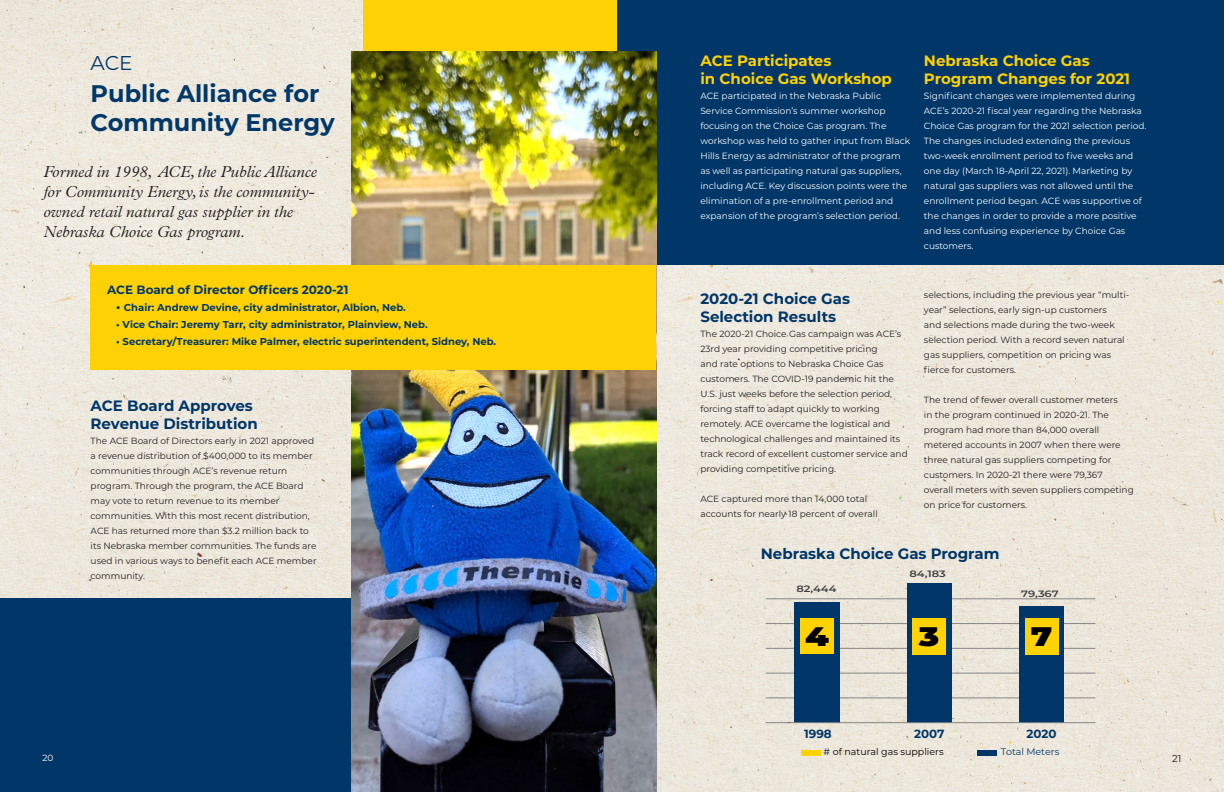
<style>
.page{position:relative;width:1224px;height:792px;background:#fff}
.page>*{position:absolute;margin:0;border:0;box-sizing:border-box;transform-origin:0 0}
.t1{font:900 26.8px "Montserrat";color:#000;scale:1.24 1}
.Title_7{font:700 24px "Montserrat";color:#003869}
.Title_3{font:20px "Montserrat";color:#003668}
.Sub_Header_1{font:italic 300 16px/20px "Plantin MT Pro";color:#231f20}
.Sub_Title_1_Right{font:700 15px/18px "Montserrat";color:#003668}
.Sub_Title_1_Right-2{font:700 15px/18px "Montserrat";color:#ffd100}
.Title_3-2{font:700 12px "Montserrat";color:#003668}
.t2{font:700 11.9px "Montserrat";color:#003768}
.Title_3-3{font:700 10px "Montserrat";color:#003668}
.Body_Text_Right{font:10px "Montserrat";color:#231f20}
.t3{font:9.5px "Montserrat";color:#000}
.t4{font:9.5px "Montserrat";letter-spacing:-.005em;color:#003768}
.t5{font:600 9.2px "Montserrat";letter-spacing:-.005em;color:#404040;scale:1.24 1}
.Body_Text{font:9px/15px "Montserrat";color:#231f20}
.Body_Text-2{font:9px/15px "Montserrat";color:#fff}
.t6{font:8.3px "Montserrat";color:#595959;scale:1.24 1}
.s1{font-size:12px}
</style>
<div class="page">
<img style="left:0;top:0;width:1224px;height:792px">
<div style="left:363px;top:0;width:254px;height:472px;background:#fed105"></div>
<div style="left:617px;top:0;width:607px;height:265px;background:#003668"></div>
<div style="left:0;top:598px;width:656px;height:194px;background:#003668"></div>
<img style="left:352px;top:51px;width:304px;height:741px">
<div style="left:91px;top:265px;width:565px;height:105px;background:#fed105"></div>
<hr style="left:766px;top:698px;width:329px;height:1px;background:#868686">
<hr style="left:766px;top:673px;width:329px;height:1px;background:#868686">
<hr style="left:766px;top:648px;width:329px;height:1px;background:#868686">
<hr style="left:766px;top:623px;width:329px;height:1px;background:#868686">
<hr style="left:766px;top:598px;width:329px;height:1px;background:#868686">
<div style="left:795px;top:602px;width:45px;height:121px;background:#003768"></div>
<div style="left:907px;top:583px;width:45px;height:140px;background:#003768"></div>
<div style="left:1019px;top:607px;width:45px;height:116px;background:#003768"></div>
<hr style="left:766px;top:722px;width:329px;height:1px;background:#868686">
<div style="left:800px;top:618px;width:34px;height:35px;background:#ffd200"></div>
<div style="left:912px;top:618px;width:34px;height:37px;background:#ffd200"></div>
<div style="left:1025px;top:618px;width:34px;height:37px;background:#ffd200"></div>
<div style="left:978px;top:750px;width:19px;height:6px;background:#003768"></div>
<div style="left:801px;top:750px;width:20px;height:6px;background:#ffd200"></div>
<p class="Title_3" style="left:91px;top:50px;width:43px">ACE</p>
<p class="Sub_Title_1_Right-2" style="left:700px;top:50px;width:193px">ACE Participates<br>in Choice Gas Workshop</p>
<p class="Body_Text-2" style="left:700px;top:88px;width:211px">ACE participated in the Nebraska Public Service Commission’s summer workshop focusing on the Choice Gas program. The workshop was held to gather input from Black Hills Energy as administrator of the program as well as participating natural gas suppliers, including ACE. Key discussion points were the elimination of a pre-enrollment period and expansion of the program’s selection period.</p>
<p class="Title_7" style="left:91px;top:76px;width:230px">Public Alliance for</p>
<p class="Title_7" style="left:91px;top:105px;width:246px">Community Energy</p>
<p class="Sub_Header_1" style="left:43px;top:162px;width:275px">Formed in 1998, ACE, the Public Alliance for Community Energy, is the community&shy;owned retail natural gas supplier in the Nebraska Choice Gas program.</p>
<p class="Sub_Title_1_Right-2" style="left:924px;top:50px;width:208px">Nebraska Choice Gas<br>Program Changes for 2021</p>
<p class="Body_Text-2" style="left:924px;top:88px;width:224px">Significant changes were implemented during ACE’s 2020-21 fiscal year regarding the Nebraska Choice Gas program for the 2021 selection period.<br>The changes included extending the previous two-week enrollment period to five weeks and one day (March 18-April 22, 2021). Marketing by natural gas suppliers was not allowed until the enrollment period began. ACE was supportive of the changes in order to provide a more positive and less confusing experience by Choice Gas customers.</p>
<p class="Title_3-2" style="left:107px;top:281px;width:243px">ACE Board of Director Officers 2020-21</p>
<p class="Title_3-3" style="left:116px;top:300px;width:291px"><span class="s1">•</span> Chair: Andrew Devine, city administrator, Albion, Neb.</p>
<p class="Title_3-3" style="left:116px;top:317px;width:313px">• Vice Chair: Jeremy Tarr, city administrator, Plainview, Neb.</p>
<p class="Title_3-3" style="left:116px;top:334px;width:381px">• Secretary/Treasurer: Mike Palmer, electric superintendent, Sidney, Neb.</p>
<p class="Sub_Title_1_Right" style="left:91px;top:395px;width:169px">ACE Board Approves<br>Revenue Distribution</p>
<p class="Body_Text" style="left:91px;top:433px;width:228px">The ACE Board of Directors early in 2021 approved a revenue distribution of $400,000 to its member communities through ACE’s revenue return program. Through the program, the ACE Board may vote to return revenue to its member communities. With this most recent distribution, ACE has returned more than $3.2 million back to its Nebraska member communities. The funds are used in various ways to benefit each ACE member community.</p>
<p class="Sub_Title_1_Right" style="left:700px;top:289px;width:151px">2020-21 Choice Gas<br>Selection Results</p>
<p class="Body_Text" style="left:700px;top:326px;width:209px">The 2020-21 Choice Gas campaign was ACE’s 23rd year providing competitive pricing<br>and rate options to Nebraska Choice Gas customers. The COVID-19 pandemic hit the U.S. just weeks before the selection period, forcing staff to adapt quickly to working remotely. ACE overcame the logistical and technological challenges and maintained its track record of excellent customer service and providing competitive pricing.</p>
<p class="Body_Text" style="left:700px;top:491px;width:179px">ACE captured more than 14,000 total accounts for nearly 18 percent of overall</p>
<p class="Body_Text" style="left:924px;top:287px;width:207px">selections, including the previous year “multi&shy;year” selections, early sign-up customers<br>and selections made during the two-week selection period. With a record seven natural gas suppliers, competition on pricing was fierce for customers.</p>
<p class="Body_Text" style="left:924px;top:392px;width:211px">The trend of fewer overall customer meters<br>in the program continued in 2020-21. The program had more than 84,000 overall metered accounts in 2007 when there were three natural gas suppliers competing for customers. In 2020-21 there were 79,367 overall meters with seven suppliers competing on price for customers.</p>
<p class="Sub_Title_1_Right" style="left:761px;top:544px;width:240px">Nebraska Choice Gas Program</p>
<p class="t5" style="left:796px;top:582px;width:34px">82,444</p>
<p class="t5" style="left:910px;top:567px;width:31px">84,183</p>
<p class="t5" style="left:1021px;top:588px;width:32px">79,367</p>
<p class="t1" style="left:805px;top:616px;width:21px">4</p>
<p class="t1" style="left:919px;top:616px;width:18px">3</p>
<p class="t1" style="left:1031px;top:616px;width:19px">7</p>
<p class="t6" style="left:787px;top:716px;width:5px">-</p>
<p class="t2" style="left:804px;top:725px;width:29px">1998</p>
<p class="t2" style="left:914px;top:725px;width:32px">2007</p>
<p class="t2" style="left:1026px;top:725px;width:32px">2020</p>
<p class="t3" style="left:824px;top:745px;width:122px"># of natural gas suppliers</p>
<p class="t4" style="left:1001px;top:745px;width:60px">Total Meters</p>
<p class="Body_Text-2" style="left:43px;top:750px;width:13px">20</p>
<p class="Body_Text_Right" style="left:1172px;top:751px;width:11px">21</p>
</div>
